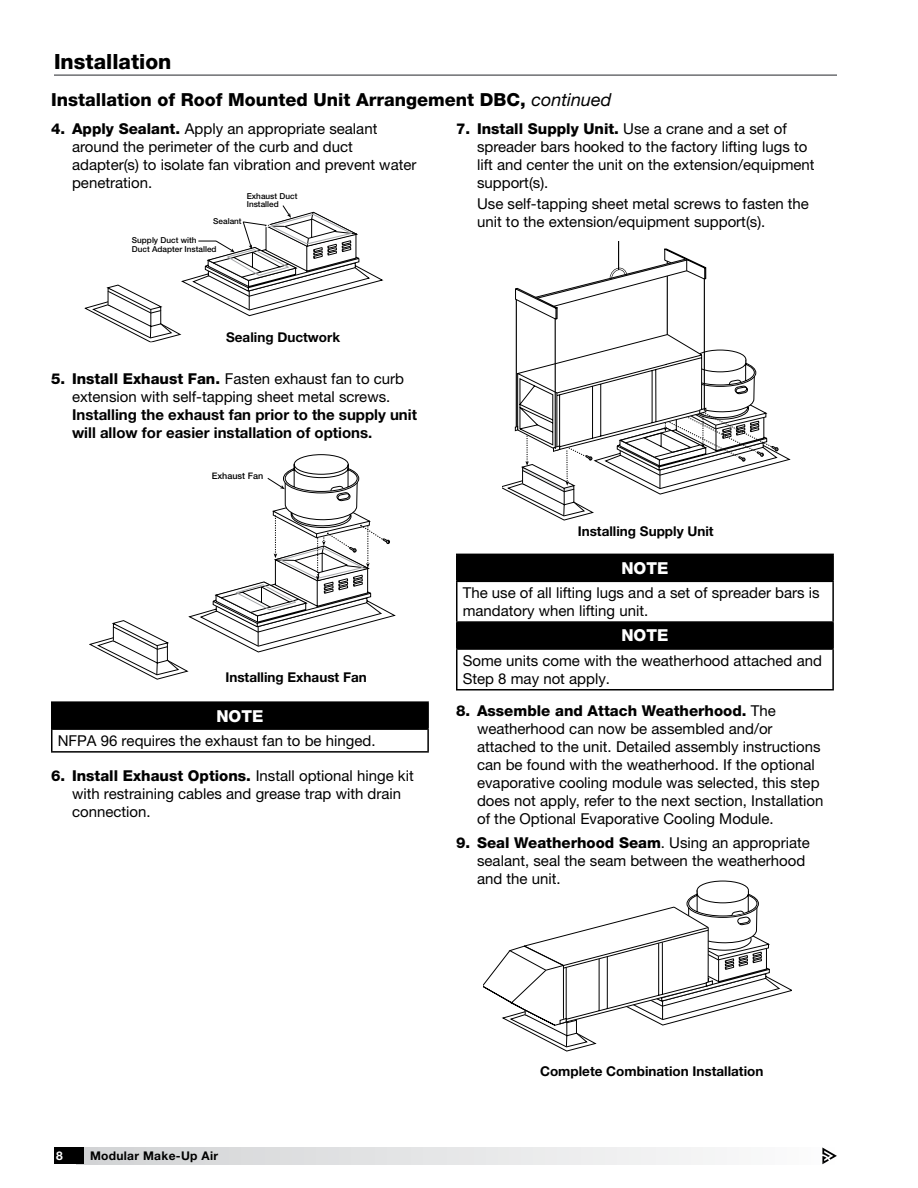
<style>
.page{position:relative;width:918px;height:1188px;background:#fff}
.page>*{position:absolute;margin:0;border:0;box-sizing:border-box;transform-origin:0 0}
.t1{font:800 21px "Helvetica Neue LT Std";color:#000}
.t2{font:800 18px "Helvetica Neue LT Std";color:#000}
.t3{font:800 16.5px "Helvetica Neue LT Std";color:#fff}
.t4{font:15px/18px "Helvetica Neue LT Std";color:#000}
.t5{font:700 15px/18px "Helvetica Neue LT Std";color:#000}
.t6{font:700 13.5px "Helvetica Neue LT Std";color:#000}
.t7{font:700 12px "Helvetica Neue LT Std";letter-spacing:.025em;color:#000}
.t8{font:700 12px "Helvetica Neue LT Std";color:#fff}
.t9{font:500 9px "Helvetica Neue LT Std";color:#000}
.t10{font:500 8.25px/9.9px "Helvetica Neue LT Std";color:#000}
.s1{font-weight:400;font-style:italic}
.s2{font-weight:800}
</style>
<div class="page">
<div style="left:77px;top:1148px;width:760px;height:16px;background:linear-gradient(to right,#d1d2d4,#fcfcfc)"></div>
<div style="left:54px;top:1148px;width:30px;height:16px;background:#000"></div>
<svg style="left:822px;top:1148px;width:15px;height:16px"></svg>
<svg style="left:458px;top:555px;width:374px;height:93px"></svg>
<hr style="left:456px;top:554px;width:378px;height:1px;background:#000">
<hr style="left:456px;top:555px;width:2px;height:26px;background:#000">
<hr style="left:832px;top:555px;width:2px;height:26px;background:#000">
<hr style="left:456px;top:581px;width:378px;height:1px;background:#000">
<hr style="left:456px;top:582px;width:2px;height:39px;background:#000">
<hr style="left:832px;top:582px;width:2px;height:39px;background:#000">
<hr style="left:456px;top:621px;width:378px;height:2px;background:#000">
<hr style="left:456px;top:623px;width:2px;height:25px;background:#000">
<hr style="left:832px;top:623px;width:2px;height:25px;background:#000">
<hr style="left:456px;top:648px;width:378px;height:2px;background:#000">
<hr style="left:456px;top:650px;width:2px;height:39px;background:#000">
<hr style="left:832px;top:650px;width:2px;height:39px;background:#000">
<hr style="left:456px;top:689px;width:378px;height:2px;background:#000">
<hr style="left:667px;top:276px;width:1px;height:59px;background:#000">
<hr style="left:516px;top:300px;width:1px;height:129px;background:#000">
<svg style="left:515px;top:241px;width:191px;height:79px"></svg>
<svg style="left:502px;top:334px;width:289px;height:186px"></svg>
<hr style="left:555px;top:319px;width:1px;height:130px;background:#000">
<hr style="left:704px;top:279px;width:1px;height:131px;background:#000">
<div style="left:697px;top:881px;width:52px;height:19px;border:1px solid #000;border-radius:50%"></div>
<svg style="left:483px;top:890px;width:309px;height:161px"></svg>
<div style="left:52px;top:702px;width:376px;height:27px;background:#000"></div>
<hr style="left:51px;top:701px;width:378px;height:2px;background:#000">
<hr style="left:427px;top:703px;width:2px;height:25px;background:#000">
<hr style="left:51px;top:728px;width:378px;height:2px;background:#000">
<svg style="left:51px;top:703px;width:1px;height:48px"></svg>
<hr style="left:427px;top:730px;width:2px;height:21px;background:#000">
<hr style="left:51px;top:751px;width:378px;height:2px;background:#000">
<svg style="left:84px;top:205px;width:299px;height:137px"></svg>
<svg style="left:89px;top:454px;width:307px;height:225px"></svg>
<hr style="left:54px;top:74px;width:783px;height:2px;background:#6d6e71">
<h1 class="t1" style="left:54px;top:49px;width:119px">Installation</h1>
<p class="t2" style="left:51px;top:89px;width:562px">Installation of Roof Mounted Unit Arrangement DBC, <span class="s1">continued</span></p>
<p class="t4" style="left:72px;top:119px;width:346px;text-indent:-21px"><span class="s2">4. Apply Sealant.</span> Apply an appropriate sealant around the perimeter of the curb and duct adapter(s) to isolate fan vibration and prevent water penetration.</p>
<p class="t10" style="left:247px;top:191px;width:52px;line-height:8.7px">Exhaust Duct<br>Installed</p>
<p class="t10" style="left:213px;top:216px;width:30px">Sealant</p>
<p class="t10" style="left:132px;top:235px;width:86px">Supply Duct with<br>Duct Adapter Installed</p>
<p class="t6" style="left:226px;top:328px;width:115px">Sealing Ductwork</p>
<p class="t4" style="left:51px;top:369px;width:355px;text-align:center"><span class="s2">5. Install Exhaust Fan.</span> Fasten exhaust fan to curb extension with self-tapping sheet metal screws.</p>
<p class="t5" style="left:72px;top:405px;width:346px">Installing the exhaust fan prior to the supply unit will allow for easier installation of options.</p>
<p class="t9" style="left:212px;top:470px;width:53px">Exhaust Fan</p>
<p class="t6" style="left:225px;top:669px;width:143px">Installing Exhaust Fan</p>
<p class="t3" style="left:216px;top:706px;width:49px">NOTE</p>
<p class="t4" style="left:58px;top:731px;width:319px">NFPA 96 requires the exhaust fan to be hinged.</p>
<p class="t4" style="left:72px;top:766px;width:343px;text-indent:-21px"><span class="s2">6. Install Exhaust Options.</span> Install optional hinge kit with restraining cables and grease trap with drain connection.</p>
<p class="t4" style="left:477px;top:119px;width:339px;text-indent:-21px"><span class="s2">7. Install Supply Unit.</span> Use a crane and a set of spreader bars hooked to the factory lifting lugs to lift and center the unit on the extension/equipment support(s).</p>
<p class="t4" style="left:477px;top:195px;width:333px">Use self-tapping sheet metal screws to fasten the unit to the extension/equipment support(s).</p>
<p class="t6" style="left:578px;top:523px;width:137px">Installing Supply Unit</p>
<p class="t3" style="left:621px;top:558px;width:49px">NOTE</p>
<p class="t4" style="left:463px;top:584px;width:358px">The use of all lifting lugs and a set of spreader bars is mandatory when lifting unit.</p>
<p class="t3" style="left:621px;top:626px;width:49px">NOTE</p>
<p class="t4" style="left:463px;top:651px;width:361px">Some units come with the weatherhood attached and<br>Step 8 may not apply.</p>
<p class="t4" style="left:477px;top:702px;width:348px;text-indent:-21px"><span class="s2">8. Assemble and Attach Weatherhood.</span> The weatherhood can now be assembled and/or attached to the unit. Detailed assembly instructions can be found with the weatherhood. If the optional evaporative cooling module was selected, this step does not apply, refer to the next section, Installation of the Optional Evaporative Cooling Module.</p>
<p class="t4" style="left:477px;top:833px;width:334px;text-indent:-21px"><span class="s2">9. Seal Weatherhood Seam</span>. Using an appropriate sealant, seal the seam between the weatherhood and the unit.</p>
<p class="t8" style="left:56px;top:1148px;width:8px">8</p>
<p class="t7" style="left:90px;top:1148px;width:130px">Modular Make-Up Air</p>
<p class="t6" style="left:540px;top:1063px;width:225px">Complete Combination Installation</p>
</div>
